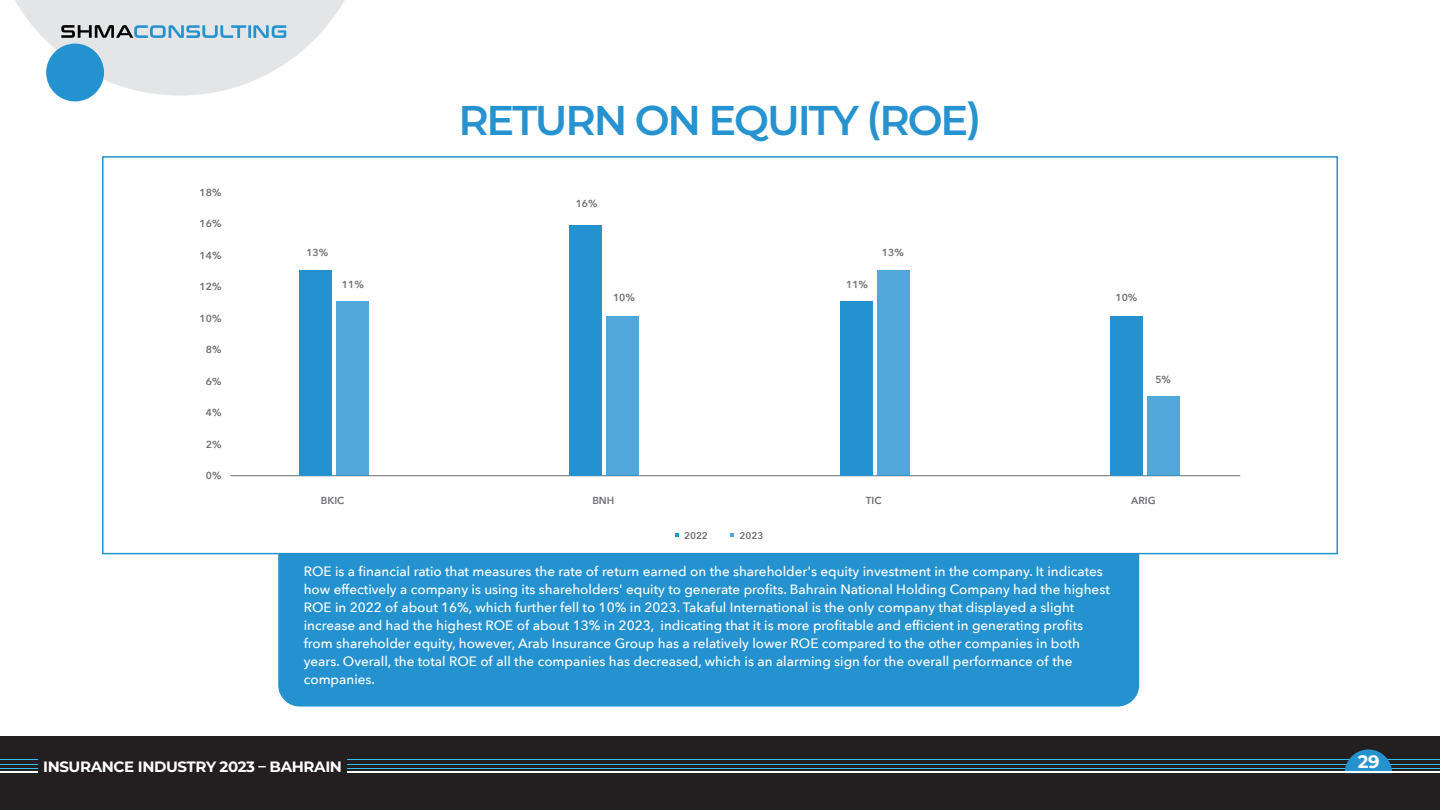
<style>
.page{position:relative;width:1440px;height:810px;background:#fff}
.page>*{position:absolute;margin:0;border:0;box-sizing:border-box;transform-origin:0 0}
.t1{font:600 41.55px "Montserrat";letter-spacing:-.05em;color:#2792d0}
.t2{font:700 18px "Montserrat";color:#fff}
.t3{font:700 15px "Montserrat";letter-spacing:-.025em;color:#fff}
.t4{font:500 13.5px/18px "Avenir Next";color:#fff}
.t5{font:600 10.2px "Avenir Next";color:#6d6e71}
.t6{font:600 9.75px "Avenir Next";color:#6d6e71}
</style>
<div class="page">
<div style="left:0;top:736px;width:1440px;height:74px;background:#231f20"></div>
<hr style="left:0;top:759px;width:38px;height:1px;background:#30c0f0">
<hr style="left:347px;top:759px;width:1093px;height:1px;background:#30c0f0">
<hr style="left:0;top:764px;width:38px;height:1px;background:#30c0f0">
<hr style="left:347px;top:764px;width:1093px;height:1px;background:#30c0f0">
<hr style="left:0;top:768px;width:38px;height:1px;background:#30c0f0">
<hr style="left:347px;top:768px;width:1093px;height:1px;background:#30c0f0">
<hr style="left:0;top:772px;width:38px;height:1px;background:#fff">
<svg style="left:1345px;top:750px;width:47px;height:22px"></svg>
<hr style="left:347px;top:772px;width:1093px;height:1px;background:#fff">
<div style="left:46px;top:44px;width:58px;height:57px;background:#2592d0;border-radius:50%"></div>
<svg style="left:15px;top:0;width:330px;height:96px"></svg>
<div style="left:278px;top:554px;width:861px;height:153px;background:#2592d0"></div>
<svg style="left:675px;top:534px;width:4px;height:3px"></svg>
<svg style="left:730px;top:534px;width:4px;height:3px"></svg>
<hr style="left:231px;top:475px;width:1009px;height:1px;background:#6d6e71">
<div style="left:299px;top:270px;width:33px;height:206px;background:#2592d0"></div>
<div style="left:336px;top:301px;width:33px;height:175px;background:#50a7d9"></div>
<div style="left:570px;top:225px;width:32px;height:251px;background:#2592d0"></div>
<div style="left:607px;top:316px;width:32px;height:160px;background:#50a7d9"></div>
<div style="left:840px;top:301px;width:32px;height:175px;background:#2592d0"></div>
<div style="left:877px;top:270px;width:32px;height:206px;background:#50a7d9"></div>
<div style="left:1110px;top:316px;width:33px;height:160px;background:#2592d0"></div>
<div style="left:1147px;top:396px;width:33px;height:80px;background:#50a7d9"></div>
<p class="t5" style="left:200px;top:186px;width:23px">18%</p>
<p class="t5" style="left:200px;top:217px;width:23px">16%</p>
<p class="t5" style="left:200px;top:249px;width:23px">14%</p>
<p class="t5" style="left:200px;top:280px;width:23px">12%</p>
<p class="t5" style="left:200px;top:312px;width:23px">10%</p>
<p class="t5" style="left:206px;top:343px;width:17px">8%</p>
<p class="t5" style="left:206px;top:375px;width:17px">6%</p>
<p class="t5" style="left:206px;top:406px;width:17px">4%</p>
<p class="t5" style="left:206px;top:438px;width:17px">2%</p>
<p class="t5" style="left:206px;top:469px;width:17px">0%</p>
<h1 class="t1" style="left:458px;top:90px;width:525px">RETURN ON EQUITY (ROE)</h1>
<p class="t5" style="left:576px;top:197px;width:23px">16%</p>
<p class="t5" style="left:306px;top:246px;width:23px">13%</p>
<p class="t5" style="left:882px;top:246px;width:23px">13%</p>
<p class="t5" style="left:342px;top:278px;width:23px">11%</p>
<p class="t5" style="left:846px;top:278px;width:23px">11%</p>
<p class="t5" style="left:613px;top:292px;width:23px">10%</p>
<p class="t5" style="left:1115px;top:292px;width:23px">10%</p>
<p class="t5" style="left:1155px;top:373px;width:17px">5%</p>
<p class="t5" style="left:321px;top:494px;width:25px">BKIC</p>
<p class="t5" style="left:592px;top:494px;width:24px">BNH</p>
<p class="t5" style="left:866px;top:494px;width:17px">TIC</p>
<p class="t5" style="left:1131px;top:494px;width:26px">ARIG</p>
<p class="t6" style="left:684px;top:530px;width:25px">2022</p>
<p class="t6" style="left:740px;top:530px;width:25px">2023</p>
<p class="t4" style="left:304px;top:562px;width:808px">ROE is a financial ratio that measures the rate of return earned on the shareholder's equity investment in the company. It indicates how effectively a company is using its shareholders' equity to generate profits. Bahrain National Holding Company had the highest ROE in 2022 of about 16%, which further fell to 10% in 2023. Takaful International is the only company that displayed a slight increase and had the highest ROE of about 13% in 2023, indicating that it is more profitable and efficient in generating profits from shareholder equity, however, Arab Insurance Group has a relatively lower ROE compared to the other companies in both years. Overall, the total ROE of all the companies has decreased, which is an alarming sign for the overall performance of the companies.</p>
<p class="t3" style="left:43px;top:755px;width:300px">INSURANCE INDUSTRY 2023 – BAHRAIN</p>
<h2 class="t2" style="left:1358px;top:749px;width:23px">29</h2>
</div>
